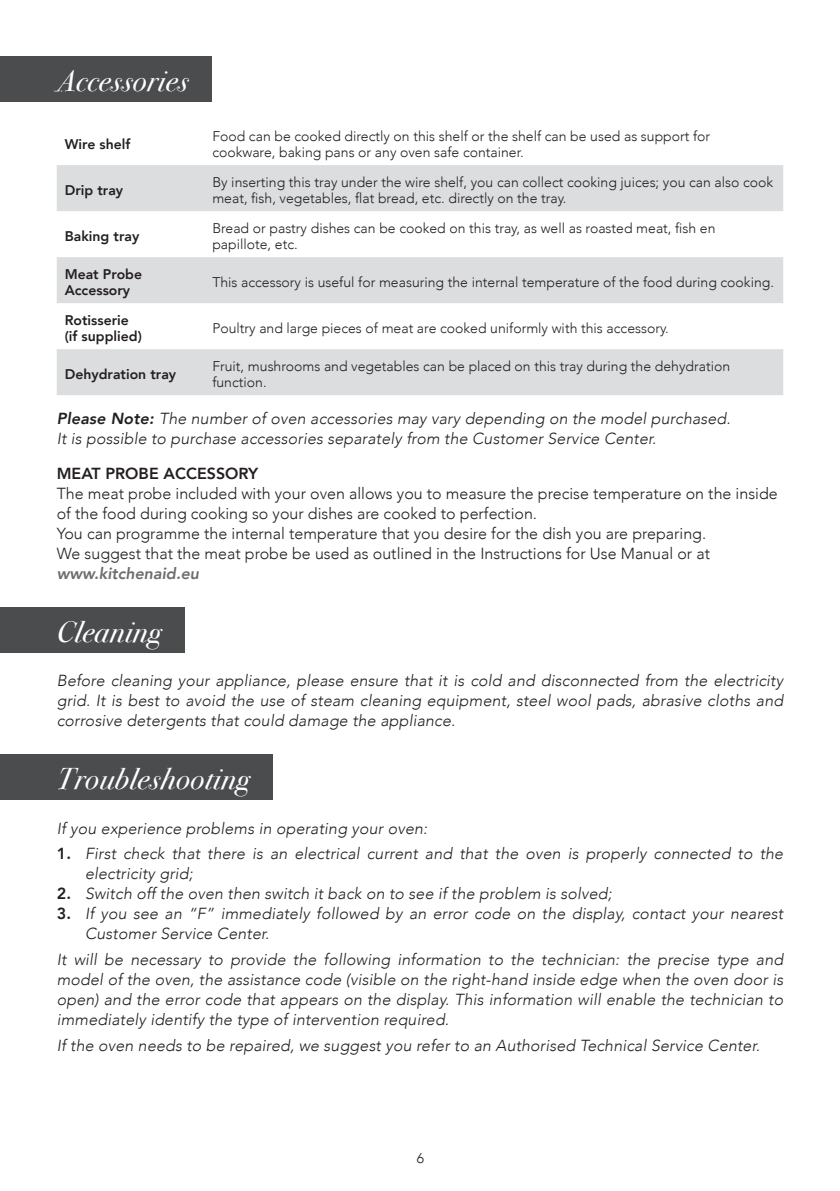
<style>
.page{position:relative;width:840px;height:1191px;background:#fff}
.page>*{position:absolute;margin:0;border:0;box-sizing:border-box;transform-origin:0 0}
.t1{font:italic 30px "Bodoni Svty Two ITCTT";letter-spacing:.02em;color:#fff}
.t2{font:italic 300 16px/20px "Avenir";letter-spacing:.01em;color:#231f20}
.t3{font:300 16px/20px "Avenir";color:#231f20}
.t4{font:800 16px "Avenir";color:#231f20}
.t5{font:italic 800 16px "Avenir";color:#6c6d70}
.t6{font:300 14px/16px "Avenir";color:#231f20}
.t7{font:800 14px/16px "Avenir";color:#231f20}
.s1{font-weight:800}
.s2{font-weight:800;font-style:normal}
</style>
<div class="page">
<svg style="left:57px;top:165px;width:725px;height:230px;fill:#dcdddf"></svg>
<div style="left:0;top:57px;width:211px;height:45px;background:#4b4c4d"></div>
<div style="left:0;top:607px;width:184px;height:46px;background:#4b4c4d"></div>
<div style="left:0;top:754px;width:272px;height:46px;background:#4b4c4d"></div>
<h1 class="t1" style="left:57px;top:54px;width:133px">Accessories</h1>
<p class="t7" style="left:65px;top:136px;width:67px">Wire shelf</p>
<p class="t6" style="left:212px;top:128px;width:499px">Food can be cooked directly on this shelf or the shelf can be used as support for cookware, baking pans or any oven safe container.</p>
<p class="t7" style="left:65px;top:182px;width:60px">Drip tray</p>
<p class="t6" style="left:212px;top:174px;width:562px">By inserting this tray under the wire shelf, you can collect cooking juices; you can also cook meat, fish, vegetables, flat bread, etc. directly on the tray.</p>
<p class="t7" style="left:65px;top:228px;width:76px">Baking tray</p>
<p class="t6" style="left:212px;top:220px;width:504px">Bread or pastry dishes can be cooked on this tray, as well as roasted meat, fish en papillote, etc.</p>
<p class="t7" style="left:65px;top:266px;width:79px">Meat Probe<br>Accessory</p>
<p class="t6" style="left:212px;top:274px;width:560px">This accessory is useful for measuring the internal temperature of the food during cooking.</p>
<p class="t7" style="left:65px;top:312px;width:79px">Rotisserie (if supplied)</p>
<p class="t6" style="left:212px;top:320px;width:455px">Poultry and large pieces of meat are cooked uniformly with this accessory.</p>
<p class="t7" style="left:65px;top:366px;width:113px">Dehydration tray</p>
<p class="t6" style="left:212px;top:358px;width:519px">Fruit, mushrooms and vegetables can be placed on this tray during the dehydration function.</p>
<p class="t2" style="left:57px;top:409px;width:675px"><span class="s1">Please Note:</span> The number of oven accessories may vary depending on the model purchased.<br>It is possible to purchase accessories separately from the Customer Service Center.</p>
<p class="t4" style="left:57px;top:461px;width:203px">MEAT PROBE ACCESSORY</p>
<p class="t3" style="left:57px;top:484px;width:722px">The meat probe included with your oven allows you to measure the precise temperature on the inside of the food during cooking so your dishes are cooked to perfection.<br>You can programme the internal temperature that you desire for the dish you are preparing.<br>We suggest that the meat probe be used as outlined in the Instructions for Use Manual or at</p>
<p class="t5" style="left:57px;top:564px;width:144px">www.kitchenaid.eu</p>
<h1 class="t1" style="left:57px;top:605px;width:106px">Cleaning</h1>
<p class="t2" style="left:57px;top:671px;width:727px;text-align:justify">Before cleaning your appliance, please ensure that it is cold and disconnected from the electricity grid. It is best to avoid the use of steam cleaning equipment, steel wool pads, abrasive cloths and corrosive detergents that could damage the appliance.</p>
<h1 class="t1" style="left:57px;top:753px;width:194px">Troubleshooting</h1>
<p class="t2" style="left:57px;top:818px;width:372px">If you experience problems in operating your oven:</p>
<p class="t2" style="left:85px;top:843px;width:699px;text-indent:-28px"><span class="s2">1.</span> First check that there is an electrical current and that the oven is properly connected to the electricity grid;</p>
<p class="t2" style="left:57px;top:883px;width:556px"><span class="s2">2.</span> Switch off the oven then switch it back on to see if the problem is solved;</p>
<p class="t2" style="left:85px;top:903px;width:699px;text-indent:-28px"><span class="s2">3.</span> If you see an “F” immediately followed by an error code on the display, contact your nearest<br>Customer Service Center.</p>
<p class="t2" style="left:57px;top:949px;width:727px;text-align:justify">It will be necessary to provide the following information to the technician: the precise type and model of the oven, the assistance code (visible on the right-hand inside edge when the oven door is open) and the error code that appears on the display. This information will enable the technician to immediately identify the type of intervention required.</p>
<p class="t2" style="left:57px;top:1035px;width:704px">If the oven needs to be repaired, we suggest you refer to an Authorised Technical Service Center.</p>
<p class="t6" style="left:416px;top:1149px;width:9px">6</p>
</div>
